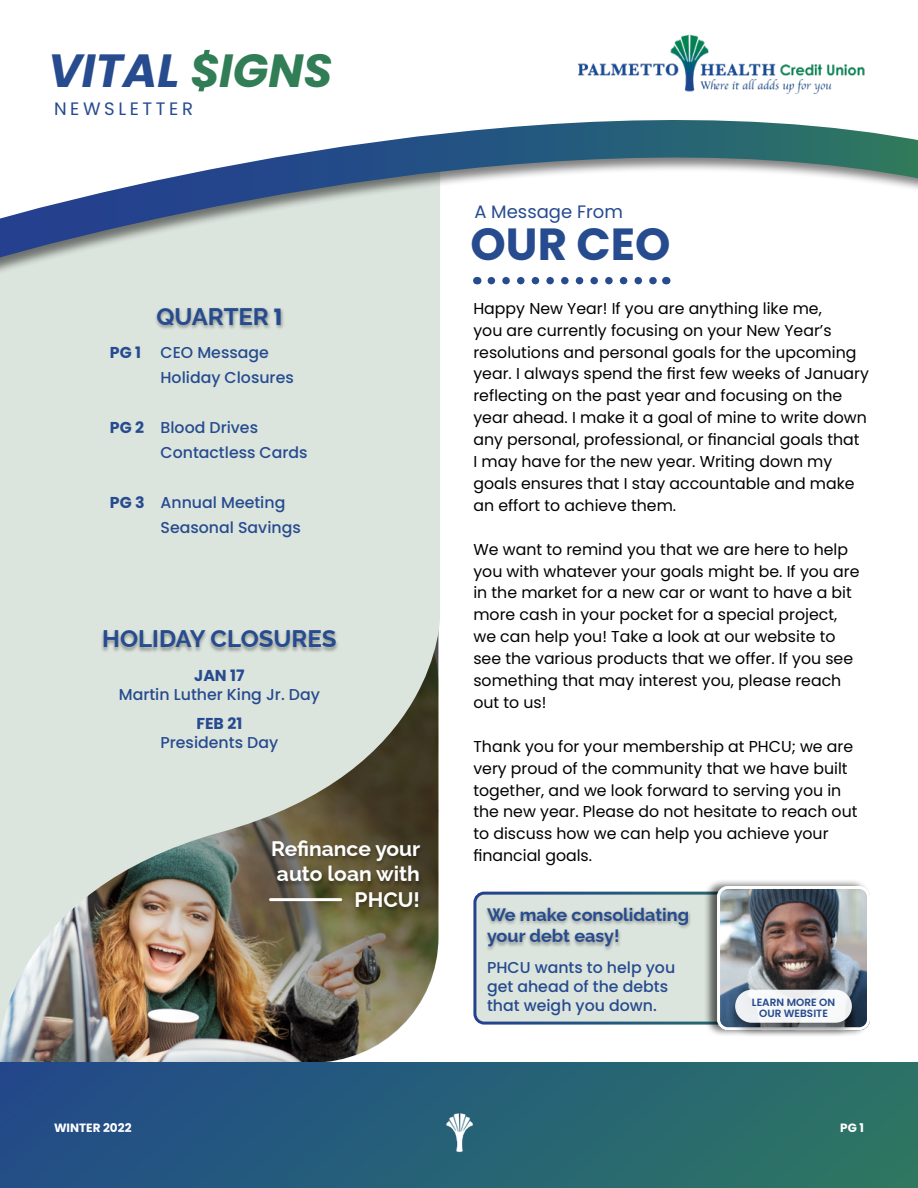
<style>
.page{position:relative;width:918px;height:1188px;background:#fff}
.page>*{position:absolute;margin:0;border:0;box-sizing:border-box;transform-origin:0 0}
.t1{font:italic 700 46.5px "Poppins";color:#264b8f}
.t2{font:700 45px "Poppins";color:#264b8f}
.t3{font:700 24px "Raleway";color:#264b8f}
.t4{font:700 21px/25.2px "Raleway";color:#fff;text-align:right}
.t5{font:700 18px "Raleway";color:#264b8f}
.t6{font:18px "Poppins";color:#264b8f}
.t7{font:18px "Poppins";letter-spacing:.2em;color:#264b8f}
.t8{font:15.75px/21.9px "Poppins";color:#000}
.t9{font:500 15.75px/18.9px "Poppins";color:#264b8f}
.t10{font:700 15.75px "Poppins";color:#264b8f}
.t11{font:700 12px "Poppins";color:#fff}
.t12{font:600 10.5px/11.1px "Poppins";color:#264b8f;text-align:center}
.s1{color:#317d56}
.s2{font-family:"Poppins";font-size:22.5px}
</style>
<div class="page">
<img style="left:0;top:1042px;width:438px;height:21px">
<img style="left:0;top:298px;width:440px;height:744px">
<div style="left:0;top:1063px;width:918px;height:125px;background:linear-gradient(to right,#214b8a,#2c7564)"></div>
<svg style="left:0;top:49px;width:918px;height:249px"></svg>
<img style="left:578px;top:34px;width:286px;height:59px">
<div style="left:153px;top:307px;width:132px;height:23px;background:#000;opacity:.35"></div>
<div style="left:101px;top:630px;width:238px;height:23px;background:#000;opacity:.35"></div>
<div style="left:269px;top:841px;width:155px;height:72px;background:#000;opacity:.35"></div>
<img style="left:445px;top:1109px;width:31px;height:46px">
<svg style="left:491px;top:277px;width:168px;height:7px"></svg>
<div style="left:475px;top:893px;width:388px;height:130px;background:#dce5dd;border-radius:9px"></div>
<div style="left:473px;top:892px;width:391px;height:133px;border:3px solid #fff;border-radius:9px"></div>
<div style="left:484px;top:906px;width:207px;height:46px;background:#000;opacity:.35"></div>
<svg style="left:203px;top:50px;width:7px;height:9px"></svg>
<svg style="left:198px;top:83px;width:8px;height:8px"></svg>
<hr style="left:271px;top:898px;width:70px;height:3px;background:#fff">
<div style="left:703px;top:879px;width:168px;height:158px;background:#000;opacity:.6"></div>
<img style="left:717px;top:886px;width:153px;height:144px">
<div style="left:717px;top:886px;width:153px;height:144px;border:3px solid #fff;border-radius:9px"></div>
<div style="left:727px;top:988px;width:133px;height:50px;background:#000;opacity:.5"></div>
<div style="left:735px;top:990px;width:117px;height:33px;background:#f7f7f8;border-radius:17px"></div>
<p class="t1" style="left:48px;top:44px;width:286px">VITAL <span class="s1">SIGNS</span></p>
<p class="t7" style="left:54px;top:98px;width:141px">NEWSLETTER</p>
<p class="t10" style="left:110px;top:344px;width:33px">PG 1</p>
<p class="t10" style="left:110px;top:418px;width:36px">PG 2</p>
<p class="t10" style="left:110px;top:493px;width:36px">PG 3</p>
<p class="t3" style="left:156px;top:297px;width:128px">QUARTER <span class="s2">1</span></p>
<p class="t9" style="left:161px;top:343px;width:110px">CEO Message</p>
<p class="t9" style="left:161px;top:368px;width:135px">Holiday Closures</p>
<p class="t9" style="left:161px;top:418px;width:99px">Blood Drives</p>
<p class="t9" style="left:161px;top:443px;width:149px">Contactless Cards</p>
<p class="t9" style="left:161px;top:493px;width:126px">Annual Meeting</p>
<p class="t9" style="left:161px;top:518px;width:142px">Seasonal Savings</p>
<p class="t3" style="left:102px;top:620px;width:236px">HOLIDAY CLOSURES</p>
<p class="t10" style="left:194px;top:667px;width:52px">JAN 17</p>
<p class="t9" style="left:119px;top:685px;width:203px">Martin Luther King Jr. Day</p>
<p class="t10" style="left:196px;top:715px;width:47px">FEB 21</p>
<p class="t9" style="left:161px;top:733px;width:119px">Presidents Day</p>
<p class="t4" style="left:271px;top:834px;width:151px">Refinance your auto loan with<br>PHCU!</p>
<p class="t6" style="left:474px;top:201px;width:150px">A Message From</p>
<p class="t2" style="left:471px;top:218px;width:201px">OUR CEO</p>
<p class="t8" style="left:473px;top:297px;width:397px">Happy New Year! If you are anything like me,<br>you are currently focusing on your New Year’s resolutions and personal goals for the upcoming year. I always spend the first few weeks of January reflecting on the past year and focusing on the year ahead. I make it a goal of mine to write down any personal, professional, or financial goals that<br>I may have for the new year. Writing down my goals ensures that I stay accountable and make an effort to achieve them.</p>
<p class="t8" style="left:473px;top:538px;width:388px">We want to remind you that we are here to help you with whatever your goals might be. If you are in the market for a new car or want to have a bit more cash in your pocket for a special project, we can help you! Take a look at our website to see the various products that we offer. If you see something that may interest you, please reach out to us!</p>
<p class="t8" style="left:473px;top:735px;width:386px">Thank you for your membership at PHCU; we are very proud of the community that we have built together, and we look forward to serving you in the new year. Please do not hesitate to reach out to discuss how we can help you achieve your financial goals.</p>
<p class="t5" style="left:487px;top:900px;width:204px">We make consolidating</p>
<p class="t5" style="left:487px;top:922px;width:134px">your debt easy!</p>
<p class="t9" style="left:487px;top:958px;width:190px">PHCU wants to help you get ahead of the debts that weigh you down.</p>
<p class="t12" style="left:752px;top:997px;width:85px">LEARN MORE ON<br>OUR WEBSITE</p>
<p class="t11" style="left:54px;top:1121px;width:79px">WINTER 2022</p>
<p class="t11" style="left:840px;top:1121px;width:25px">PG 1</p>
</div>
